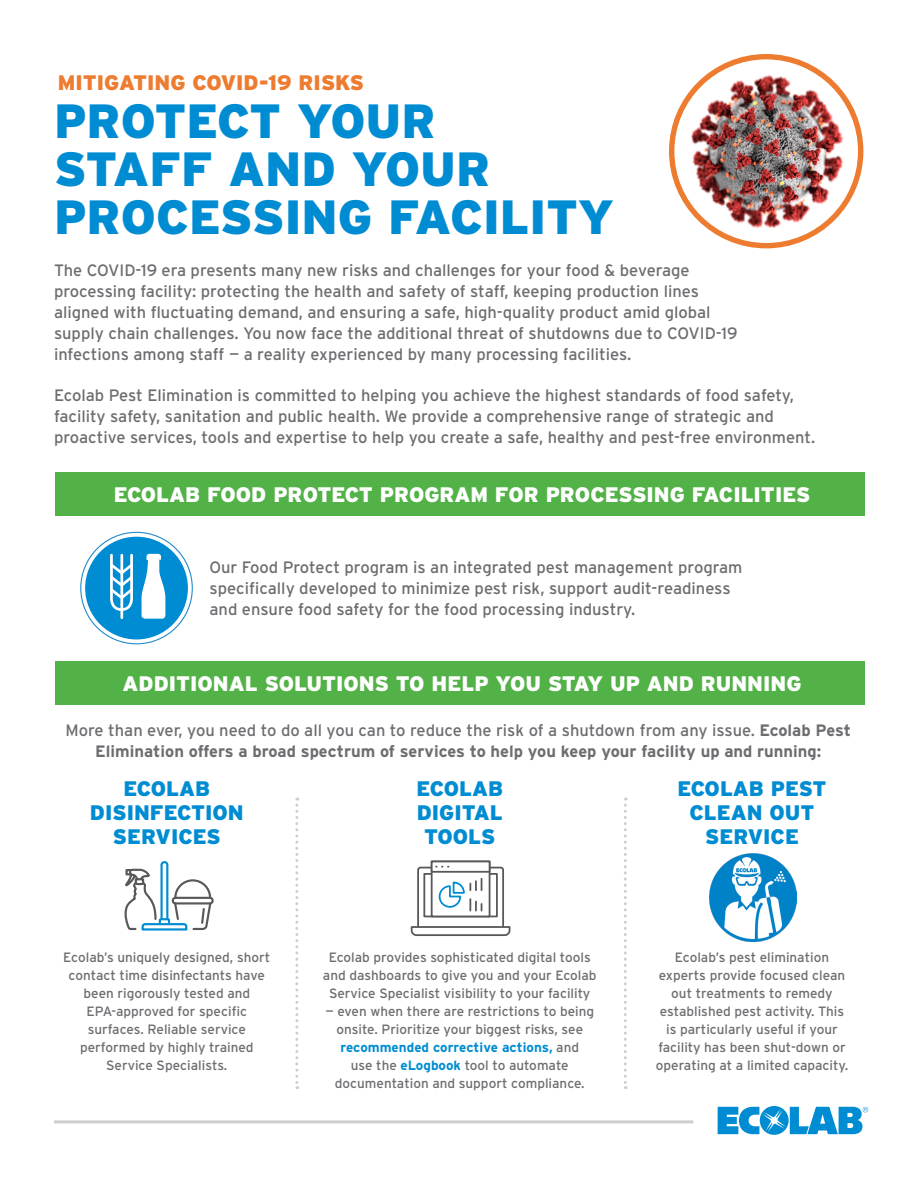
<style>
.page{position:relative;width:918px;height:1188px;background:#fff}
.page>*{position:absolute;margin:0;border:0;box-sizing:border-box;transform-origin:0 0}
.Headline_-_Level_1{font:900 48px/48px "Interstate";color:#008cd2}
.Headline_-_Level_1-2{font:900 21px "Interstate";color:#fff}
.Headline_-_Level_1-3{font:900 21px/24px "Interstate";color:#008cd2;text-align:center}
.Headline_-_Level_1-4{font:900 21px "Interstate";color:#ed7c31}
.Heading_-_Level_2{font:16.5px/21px "Interstate";color:#6c6d70}
.Heading_-_Level_2-2{font:700 16.5px/21px "Interstate";color:#6c6d70;text-align:center}
.Heading_-_Level_2-3{font:13.5px/18px "Interstate";color:#6c6d70;text-align:center}
.s1{font-weight:400}
.s2{font-weight:700;color:#008cd2}
</style>
<div class="page">
<img style="left:672px;top:75px;width:189px;height:157px">
<div style="left:669px;top:54px;width:194px;height:194px;border:5px solid #ed7c31;border-radius:50%"></div>
<div style="left:56px;top:662px;width:810px;height:43px;background:#53b247"></div>
<div style="left:56px;top:472px;width:810px;height:43px;background:#53b247"></div>
<svg style="left:718px;top:1106px;width:150px;height:29px"></svg>
<hr style="left:54px;top:1120px;width:639px;height:3px;background:#6c6d70">
<div style="left:417px;top:867px;width:87px;height:62px;border:2px solid #57585a;border-radius:2px"></div>
<svg style="left:410px;top:925px;width:101px;height:11px"></svg>
<div style="left:423px;top:873px;width:75px;height:44px;border:2px solid #57585a"></div>
<div style="left:432px;top:861px;width:58px;height:55px;background:#fff"></div>
<div style="left:431px;top:861px;width:59px;height:56px;border:2px solid #57585a"></div>
<div style="left:431px;top:861px;width:59px;height:12px;border:2px solid #57585a"></div>
<svg style="left:436px;top:866px;width:13px;height:2px"></svg>
<svg style="left:438px;top:879px;width:44px;height:32px"></svg>
<svg style="left:80px;top:532px;width:113px;height:112px"></svg>
<img style="left:710px;top:854px;width:87px;height:87px">
<svg style="left:295px;top:798px;width:3px;height:291px"></svg>
<svg style="left:624px;top:798px;width:3px;height:291px"></svg>
<div style="left:172px;top:897px;width:42px;height:8px;border:2px solid #57585a;border-radius:2px"></div>
<svg style="left:124px;top:861px;width:89px;height:70px"></svg>
<p class="Headline_-_Level_1-4" style="left:58px;top:71px;width:308px">MITIGATING COVID-19 RISKS</p>
<p class="Headline_-_Level_1" style="left:54px;top:97px;width:562px">PROTECT YOUR<br>STAFF AND YOUR<br>PROCESSING FACILITY</p>
<p class="Heading_-_Level_2" style="left:54px;top:259px;width:685px">The COVID-19 era presents many new risks and challenges for your food &amp; beverage processing facility: protecting the health and safety of staff, keeping production lines aligned with fluctuating demand, and ensuring a safe, high-quality product amid global supply chain challenges. You now face the additional threat of shutdowns due to COVID-19 infections among staff — a reality experienced by many processing facilities.</p>
<p class="Heading_-_Level_2" style="left:54px;top:385px;width:763px">Ecolab Pest Elimination is committed to helping you achieve the highest standards of food safety, facility safety, sanitation and public health. We provide a comprehensive range of strategic and proactive services, tools and expertise to help you create a safe, healthy and pest-free environment.</p>
<p class="Headline_-_Level_1-2" style="left:114px;top:482px;width:698px">ECOLAB FOOD PROTECT PROGRAM FOR PROCESSING FACILITIES</p>
<p class="Heading_-_Level_2" style="left:210px;top:557px;width:534px">Our Food Protect program is an integrated pest management program specifically developed to minimize pest risk, support audit-readiness and ensure food safety for the food processing industry.</p>
<p class="Headline_-_Level_1-2" style="left:123px;top:672px;width:681px">ADDITIONAL SOLUTIONS TO HELP YOU STAY UP AND RUNNING</p>
<p class="Heading_-_Level_2-2" style="left:65px;top:719px;width:787px"><span class="s1">More than ever, you need to do all you can to reduce the risk of a shutdown from any issue.</span> Ecolab Pest<br>Elimination offers a broad spectrum of services to help you keep your facility up and running:</p>
<p class="Headline_-_Level_1-3" style="left:90px;top:776px;width:155px">ECOLAB<br>DISINFECTION<br>SERVICES</p>
<p class="Headline_-_Level_1-3" style="left:417px;top:776px;width:88px">ECOLAB<br>DIGITAL<br>TOOLS</p>
<p class="Headline_-_Level_1-3" style="left:677px;top:776px;width:151px">ECOLAB PEST<br>CLEAN OUT<br>SERVICE</p>
<p class="Heading_-_Level_2-3" style="left:63px;top:948px;width:209px">Ecolab’s uniquely designed, short contact time disinfectants have been rigorously tested and<br>EPA-approved for specific surfaces. Reliable service performed by highly trained<br>Service Specialists.</p>
<p class="Heading_-_Level_2-3" style="left:323px;top:948px;width:275px">Ecolab provides sophisticated digital tools and dashboards to give you and your Ecolab<br>Service Specialist visibility to your facility</p>
<p class="Heading_-_Level_2-3" style="left:325px;top:1002px;width:270px">— even when there are restrictions to being onsite. Prioritize your biggest risks, see <span class="s2">recommended corrective actions,</span> and<br>use the <span class="s2">eLogbook</span> tool to automate documentation and support compliance.</p>
<p class="Heading_-_Level_2-3" style="left:656px;top:948px;width:194px">Ecolab’s pest elimination experts provide focused clean out treatments to remedy established pest activity. This is particularly useful if your facility has been shut-down or operating at a limited capacity.</p>
</div>
